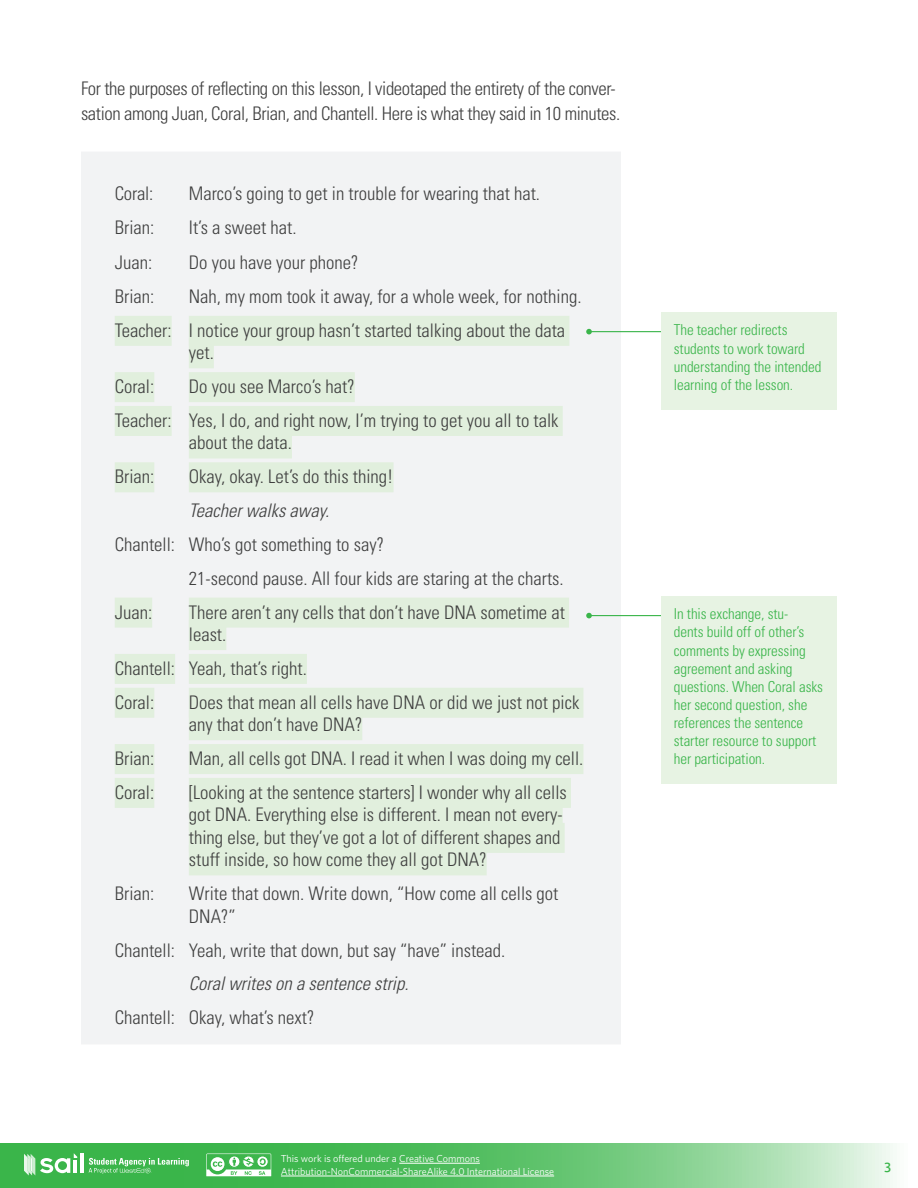
<style>
.page{position:relative;width:918px;height:1188px;background:#fff}
.page>*{position:absolute;margin:0;border:0;box-sizing:border-box;transform-origin:0 0}
.t1{font:300 condensed 18.75px/33.8px "Univers LT Std";color:#3f3f3f}
.t2{font:300 condensed 18.75px "Univers LT Std";letter-spacing:-.02em;color:#3f3f3f}
.t3{font:italic 300 condensed 18.75px "Univers LT Std";color:#3f3f3f}
.t4{font:300 condensed 15px/18px "Univers LT Std";letter-spacing:-.005em;color:#3ab54a}
.t5{font:500 13.5px "Daxline Pro";color:#3ab54a}
.t6{font:10.2px/12.8px "Whitney HTF";color:#fff}
</style>
<div class="page">
<svg style="left:0;top:1143px;width:893px;height:45px;background:#6cc778"></svg>
<svg style="left:206px;top:1154px;width:65px;height:22px"></svg>
<hr style="left:399px;top:1163px;width:81px;height:1px;background:#fff">
<hr style="left:281px;top:1176px;width:273px;height:1px;background:#fff">
<svg style="left:89px;top:1158px;width:100px;height:16px;background:#65c572"></svg>
<hr style="left:81px;top:1153px;width:3px;height:20px;background:#fff">
<svg style="left:24px;top:1153px;width:53px;height:23px"></svg>
<div style="left:81px;top:152px;width:540px;height:892px;background:#f2f3f4"></div>
<div style="left:115px;top:316px;width:57px;height:30px;background:#e1efdd"></div>
<div style="left:189px;top:316px;width:380px;height:30px;background:#e1efdd"></div>
<div style="left:189px;top:338px;width:25px;height:30px;background:#e1efdd"></div>
<div style="left:115px;top:372px;width:39px;height:30px;background:#e1efdd"></div>
<div style="left:189px;top:372px;width:166px;height:30px;background:#e1efdd"></div>
<div style="left:115px;top:406px;width:57px;height:30px;background:#e1efdd"></div>
<div style="left:189px;top:406px;width:374px;height:30px;background:#e1efdd"></div>
<div style="left:189px;top:428px;width:103px;height:30px;background:#e1efdd"></div>
<div style="left:115px;top:462px;width:39px;height:30px;background:#e1efdd"></div>
<div style="left:189px;top:462px;width:205px;height:30px;background:#e1efdd"></div>
<div style="left:115px;top:598px;width:37px;height:30px;background:#e1efdd"></div>
<div style="left:189px;top:598px;width:380px;height:30px;background:#e1efdd"></div>
<div style="left:189px;top:620px;width:37px;height:30px;background:#e1efdd"></div>
<div style="left:115px;top:654px;width:60px;height:30px;background:#e1efdd"></div>
<div style="left:189px;top:654px;width:118px;height:30px;background:#e1efdd"></div>
<div style="left:115px;top:688px;width:39px;height:30px;background:#e1efdd"></div>
<div style="left:189px;top:688px;width:394px;height:30px;background:#e1efdd"></div>
<div style="left:189px;top:710px;width:173px;height:30px;background:#e1efdd"></div>
<div style="left:115px;top:744px;width:39px;height:30px;background:#e1efdd"></div>
<div style="left:189px;top:744px;width:394px;height:30px;background:#e1efdd"></div>
<div style="left:115px;top:778px;width:39px;height:30px;background:#e1efdd"></div>
<div style="left:189px;top:778px;width:382px;height:30px;background:#e1efdd"></div>
<div style="left:189px;top:800px;width:374px;height:30px;background:#e1efdd"></div>
<div style="left:189px;top:823px;width:376px;height:30px;background:#e1efdd"></div>
<div style="left:189px;top:845px;width:298px;height:30px;background:#e1efdd"></div>
<hr style="left:589px;top:331px;width:78px;height:1px;background:#3ab54a">
<svg style="left:586px;top:329px;width:6px;height:5px"></svg>
<hr style="left:589px;top:615px;width:78px;height:1px;background:#3ab54a">
<svg style="left:586px;top:613px;width:6px;height:5px"></svg>
<div style="left:662px;top:312px;width:175px;height:97px;background:#e7f3e3"></div>
<div style="left:662px;top:596px;width:175px;height:188px;background:#e7f3e3"></div>
<p class="t2" style="left:81px;top:77px;width:536px">For the purposes of reflecting on this lesson I, videotaped the entirety of the conver-</p>
<p class="t2" style="left:81px;top:102px;width:541px">sation among Juan, Coral, Brian, and Chantell. Here is what they said in 10 minutes.</p>
<p class="t1" style="left:115px;top:177px;width:40px">Coral:</p>
<p class="t1" style="left:115px;top:211px;width:41px">Brian:</p>
<p class="t1" style="left:115px;top:246px;width:39px">Juan:</p>
<p class="t1" style="left:115px;top:280px;width:41px">Brian:</p>
<p class="t1" style="left:115px;top:313px;width:58px">Teacher:</p>
<p class="t1" style="left:115px;top:370px;width:41px">Coral:</p>
<p class="t1" style="left:115px;top:404px;width:58px">Teacher:</p>
<p class="t1" style="left:115px;top:460px;width:41px">Brian:</p>
<p class="t1" style="left:115px;top:527px;width:62px">Chantell:</p>
<p class="t1" style="left:115px;top:595px;width:39px">Juan:</p>
<p class="t1" style="left:115px;top:651px;width:62px">Chantell:</p>
<p class="t1" style="left:115px;top:685px;width:41px">Coral:</p>
<p class="t1" style="left:115px;top:742px;width:41px">Brian:</p>
<p class="t1" style="left:115px;top:775px;width:41px">Coral:</p>
<p class="t1" style="left:115px;top:877px;width:41px">Brian:</p>
<p class="t1" style="left:115px;top:933px;width:62px">Chantell:</p>
<p class="t1" style="left:115px;top:1001px;width:62px">Chantell:</p>
<p class="t1" style="left:189px;top:177px;width:353px">Marco s’ going to get in trouble for wearing that hat.</p>
<p class="t1" style="left:189px;top:211px;width:109px">as’I t sweet hat.</p>
<p class="t1" style="left:189px;top:246px;width:171px">Do you have your phone?</p>
<p class="t1" style="left:189px;top:280px;width:394px">Nah, my mom took it away, for a whole week, for nothing.</p>
<p class="t1" style="left:189px;top:313px;width:378px">I notice your group hasn t’ started talking about the data</p>
<p class="t1" style="left:189px;top:336px;width:167px">yet.<br>Do you see Marcos’ hat?</p>
<p class="t1" style="left:189px;top:404px;width:371px">Yes I, do, and right now m’ I, trying to get you all to talk</p>
<p class="t1" style="left:189px;top:426px;width:206px">about the data.<br>Okay, okay. Lets’ do this thing!</p>
<p class="t3" style="left:189px;top:499px;width:142px">Teacher walks away.</p>
<p class="t1" style="left:189px;top:527px;width:197px">Who s’ got something to say?</p>
<p class="t1" style="left:189px;top:561px;width:378px">21-second pause. All four kids are staring at the charts.<br>There aren t’ any cells that don t’ have DNA sometime at</p>
<p class="t1" style="left:189px;top:618px;width:120px">least.<br>Yeah, thats’ right.</p>
<p class="t1" style="left:189px;top:685px;width:392px">Does that mean all cells have DNA or did we just not pick</p>
<p class="t1" style="left:189px;top:708px;width:396px">any that don t’ have DNA?<br>Man, all cells got DNA I. read it when I was doing my cell.</p>
<p class="t1" style="left:189px;top:775px;width:379px">[Looking at the sentence starters I] wonder why all cells</p>
<p class="t1" style="left:189px;top:798px;width:375px">got DNA. Everything else is different I. mean not every-</p>
<p class="t1" style="left:189px;top:843px;width:371px">stuff inside, so how come they all got DNA?<br>Write that down. Write down “, How come all cells got</p>
<p class="t1" style="left:189px;top:820px;width:373px">thing else, but they’ve got a lot of different shapes and</p>
<p class="t1" style="left:189px;top:899px;width:318px">DNA “?<br>Yeah, write that down, but say “have” instead.</p>
<p class="t3" style="left:189px;top:973px;width:221px">Coral writes on a sentence strip.</p>
<p class="t1" style="left:189px;top:1001px;width:127px">Okay, whats’ next?</p>
<p class="t6" style="left:281px;top:1152px;width:275px">This work is offered under a Creative Commons<br>Attribution-NonCommercial-ShareAlike 4.0 International License</p>
<p class="t4" style="left:674px;top:321px;width:149px">The teacher redirects students to work toward understanding the intended learning of the lesson.</p>
<p class="t4" style="left:674px;top:605px;width:116px">In this exchange, stu-</p>
<p class="t4" style="left:674px;top:641px;width:151px">comments by expressing agreement and asking questions. When Coral asks her second question, she references the sentence starter resource to support her participation.</p>
<p class="t4" style="left:674px;top:623px;width:132px">dents build off of others’</p>
<p class="t5" style="left:884px;top:1156px;width:8px">3</p>
</div>
